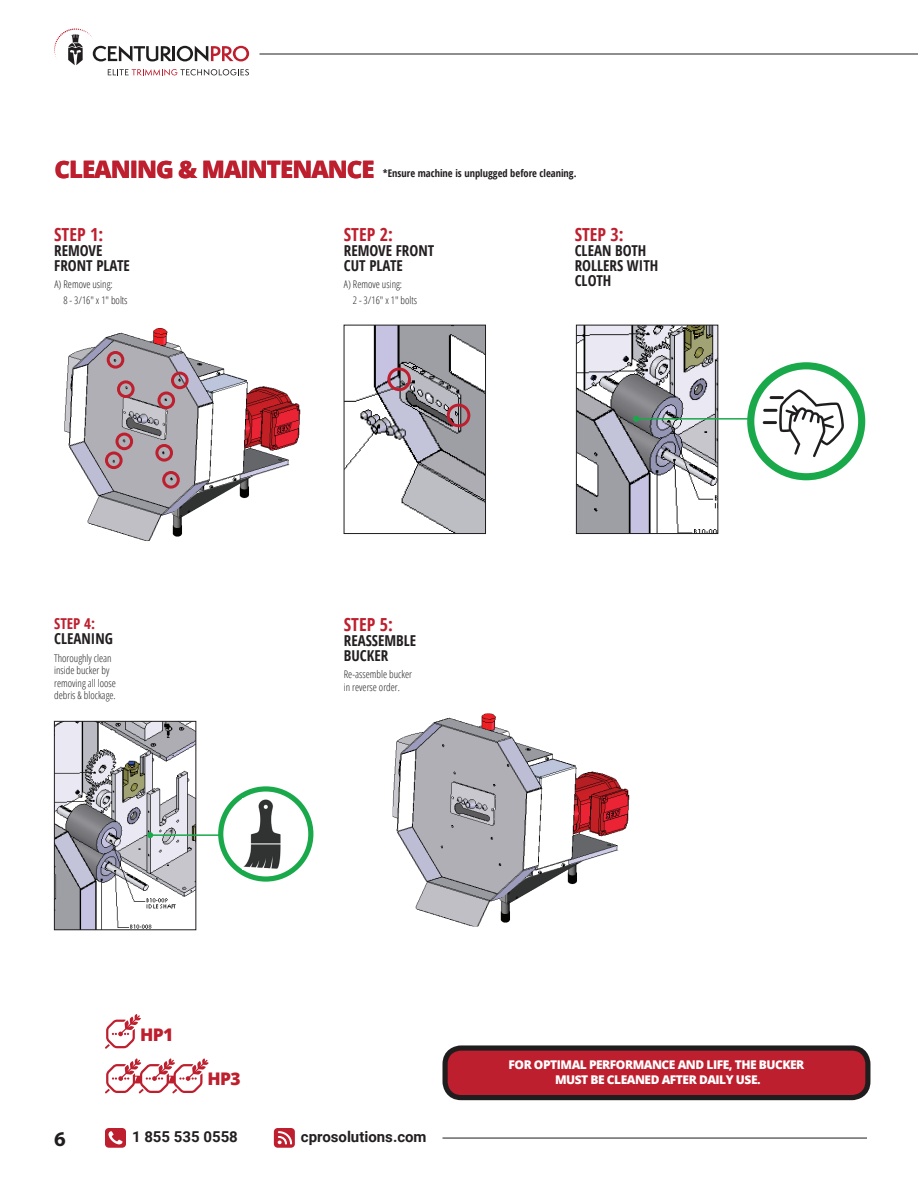
<style>
.page{position:relative;width:918px;height:1188px;background:#fff}
.page>*{position:absolute;margin:0;border:0;box-sizing:border-box;transform-origin:0 0}
.t1{font:800 24px "Open Sans";letter-spacing:-.04em;color:#be1f2e}
.t2{font:700 21px "Myriad Pro";color:#201d1e}
.t3{font:700 condensed 18px "Open Sans";color:#be1f2e}
.t4{font:800 17.4px "Open Sans";letter-spacing:-.04em;color:#be1f2e}
.t5{font:700 condensed 15px/15px "Open Sans";color:#231f20}
.t6{font:700 15px "Roboto";color:#231f20}
.t7{font:700 condensed 15px "Open Sans";color:#be1f2e}
.t8{font:800 12px "Open Sans";letter-spacing:-.04em;color:#fff}
.t9{font:300 condensed 10.5px/12.6px "Open Sans";color:#231f20}
.t10{font:700 condensed 10.5px "Open Sans";color:#231f20}
</style>
<div class="page">
<svg style="left:54px;top:28px;width:195px;height:48px"></svg>
<hr style="left:260px;top:54px;width:658px;height:1px;background:#201d1e">
<hr style="left:442px;top:1138px;width:425px;height:1px;background:#201d1e">
<svg style="left:105px;top:1128px;width:21px;height:20px"></svg>
<svg style="left:274px;top:1128px;width:21px;height:20px"></svg>
<img style="left:56px;top:723px;width:138px;height:205px">
<div style="left:54px;top:721px;width:142px;height:209px;border:1px solid #231f20"></div>
<img style="left:346px;top:327px;width:138px;height:205px">
<div style="left:344px;top:325px;width:142px;height:209px;border:1px solid #201d1e"></div>
<img style="left:578px;top:327px;width:138px;height:205px">
<div style="left:576px;top:325px;width:142px;height:209px;border:1px solid #201d1e"></div>
<div style="left:747px;top:362px;width:118px;height:118px;border:7px solid #1aa94a;border-radius:50%"></div>
<hr style="left:770px;top:396px;width:14px;height:3px;background:#201d1e">
<hr style="left:763px;top:409px;width:14px;height:3px;background:#201d1e">
<hr style="left:763px;top:421px;width:14px;height:3px;background:#201d1e">
<svg style="left:779px;top:390px;width:65px;height:67px"></svg>
<hr style="left:636px;top:418px;width:115px;height:2px;background:#1aa94a">
<svg style="left:750px;top:415px;width:2px;height:7px"></svg>
<svg style="left:633px;top:416px;width:6px;height:6px"></svg>
<div style="left:218px;top:786px;width:95px;height:96px;border:5px solid #1aa94a;border-radius:50%"></div>
<img style="left:243px;top:799px;width:38px;height:70px">
<hr style="left:150px;top:834px;width:71px;height:2px;background:#1aa94a">
<svg style="left:147px;top:832px;width:6px;height:6px"></svg>
<div style="left:445px;top:1048px;width:423px;height:50px;background:#be1f2e;border-radius:16px"></div>
<div style="left:442px;top:1045px;width:428px;height:55px;border:5px solid #201d1e;border-radius:16px"></div>
<img style="left:393px;top:713px;width:237px;height:214px">
<img style="left:64px;top:328px;width:237px;height:213px">
<svg style="left:105px;top:1058px;width:104px;height:35px"></svg>
<svg style="left:105px;top:1014px;width:36px;height:35px"></svg>
<div style="left:157px;top:392px;width:18px;height:17px;border:3px solid #be1f2e;border-radius:50%"></div>
<div style="left:171px;top:372px;width:18px;height:17px;border:3px solid #be1f2e;border-radius:50%"></div>
<div style="left:387px;top:367px;width:24px;height:24px;border:3px solid #be1f2e;border-radius:50%"></div>
<div style="left:447px;top:404px;width:23px;height:23px;border:3px solid #be1f2e;border-radius:50%"></div>
<div style="left:117px;top:380px;width:18px;height:18px;border:3px solid #be1f2e;border-radius:50%"></div>
<div style="left:107px;top:351px;width:17px;height:18px;border:3px solid #be1f2e;border-radius:50%"></div>
<div style="left:115px;top:433px;width:18px;height:17px;border:3px solid #be1f2e;border-radius:50%"></div>
<div style="left:105px;top:451px;width:18px;height:18px;border:3px solid #be1f2e;border-radius:50%"></div>
<div style="left:155px;top:444px;width:18px;height:18px;border:3px solid #be1f2e;border-radius:50%"></div>
<div style="left:162px;top:471px;width:18px;height:18px;border:3px solid #be1f2e;border-radius:50%"></div>
<h1 class="t1" style="left:54px;top:151px;width:322px">CLEANING &amp; MAINTENANCE</h1>
<p class="t10" style="left:383px;top:165px;width:195px">*Ensure machine is unplugged before cleaning.</p>
<h3 class="t3" style="left:54px;top:222px;width:51px">STEP 1:</h3>
<h3 class="t5" style="left:54px;top:243px;width:77px">REMOVE<br>FRONT PLATE</h3>
<h3 class="t3" style="left:344px;top:222px;width:51px">STEP 2:</h3>
<h3 class="t5" style="left:344px;top:243px;width:92px">REMOVE FRONT<br>CUT PLATE</h3>
<p class="t9" style="left:63px;top:276px;width:66px;line-height:15.6px;text-indent:-9px">A) Remove using:<br>8 - 3/16" x 1" bolts</p>
<p class="t9" style="left:353px;top:276px;width:66px;line-height:15.6px;text-indent:-9px">A) Remove using:<br>2 - 3/16" x 1" bolts</p>
<h3 class="t7" style="left:54px;top:613px;width:42px">STEP 4:</h3>
<h3 class="t5" style="left:54px;top:631px;width:60px">CLEANING</h3>
<p class="t9" style="left:54px;top:651px;width:63px">Thoroughly clean inside bucker by removing all loose debris &amp; blockage.</p>
<h3 class="t3" style="left:344px;top:612px;width:51px">STEP 5:</h3>
<h3 class="t5" style="left:344px;top:633px;width:74px">REASSEMBLE<br>BUCKER</h3>
<p class="t9" style="left:344px;top:668px;width:70px">Re-assemble bucker in reverse order.</p>
<h3 class="t3" style="left:575px;top:222px;width:51px">STEP 3:</h3>
<h3 class="t5" style="left:575px;top:243px;width:85px">CLEAN BOTH<br>ROLLERS WITH<br>CLOTH</h3>
<h3 class="t4" style="left:140px;top:1021px;width:35px">HP1</h3>
<p class="t8" style="left:509px;top:1056px;width:297px">FOR OPTIMAL PERFORMANCE AND LIFE, THE BUCKER</p>
<h3 class="t4" style="left:208px;top:1066px;width:35px">HP3</h3>
<p class="t8" style="left:555px;top:1070px;width:207px">MUST BE CLEANED AFTER DAILY USE.</p>
<h2 class="t2" style="left:54px;top:1125px;width:13px">6</h2>
<h3 class="t6" style="left:132px;top:1127px;width:107px">1 855 535 0558</h3>
<h3 class="t6" style="left:301px;top:1127px;width:127px">cprosolutions.com</h3>
</div>
